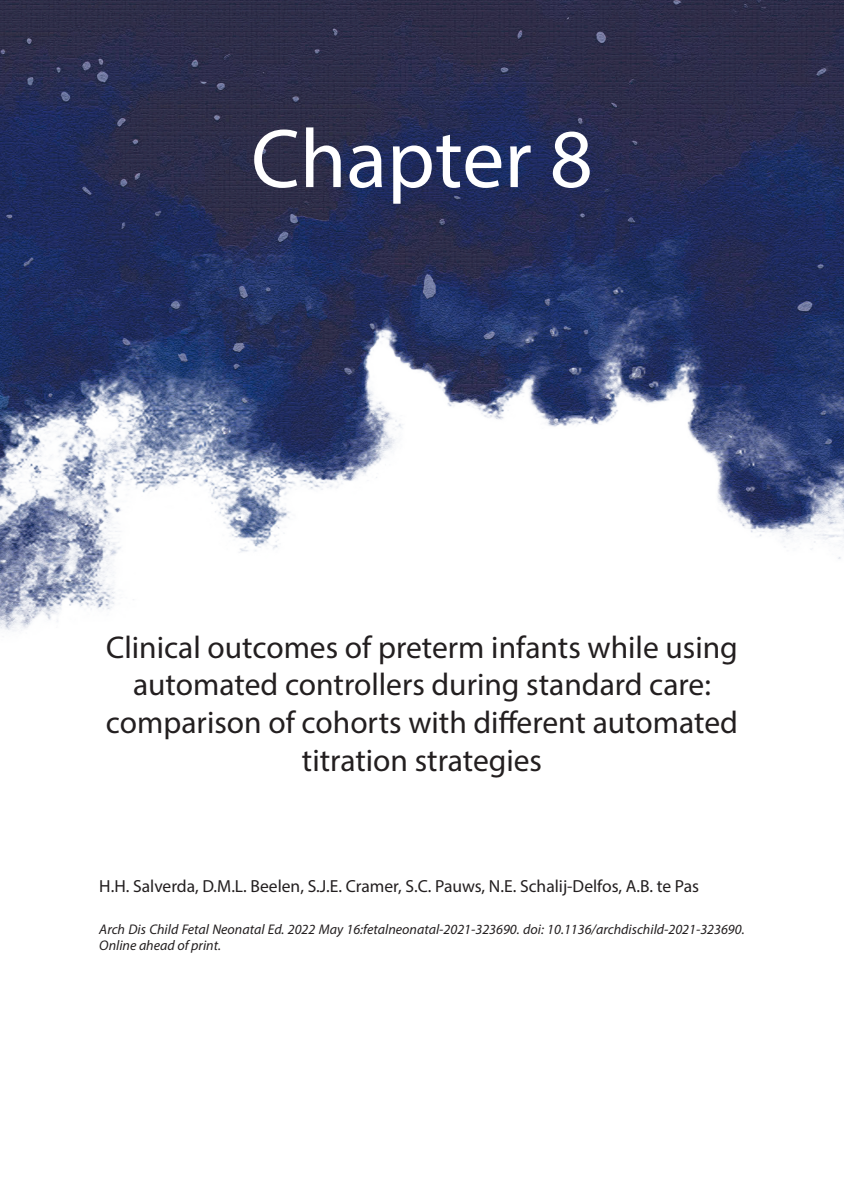
<style>
.page{position:relative;width:844px;height:1191px;background:#fff}
.page>*{position:absolute;margin:0;border:0;box-sizing:border-box;transform-origin:0 0}
.Chapter_number{font:84px "Myriad Pro";color:#fff}
.Chapter_title{font:31.5px/37.8px "Myriad Pro";color:#231f20;text-align:center}
.Chapter_authors{font:17.5px "Myriad Pro";color:#231f20}
.Chapter_journal{font:italic 14px/16.8px "Myriad Pro";color:#231f20}
</style>
<div class="page">
<img style="left:0;top:0;width:843px;height:631px">
<p class="Chapter_number" style="left:251px;top:107px;width:343px">Chapter 8</p>
<p class="Chapter_title" style="left:106px;top:627px;width:633px">Clinical outcomes of preterm infants while using automated controllers during standard care: comparison of cohorts with different automated titration strategies</p>
<p class="Chapter_authors" style="left:99px;top:875px;width:601px">H.H. Salverda, D.M.L. Beelen, S.J.E. Cramer, S.C. Pauws, N.E. Schalij-Delfos, A.B. te Pas</p>
<p class="Chapter_journal" style="left:99px;top:920px;width:646px">Arch Dis Child Fetal Neonatal Ed. 2022 May 16:fetalneonatal-2021-323690. doi: 10.1136/archdischild-2021-323690.<br>Online ahead of print.</p>
</div>
